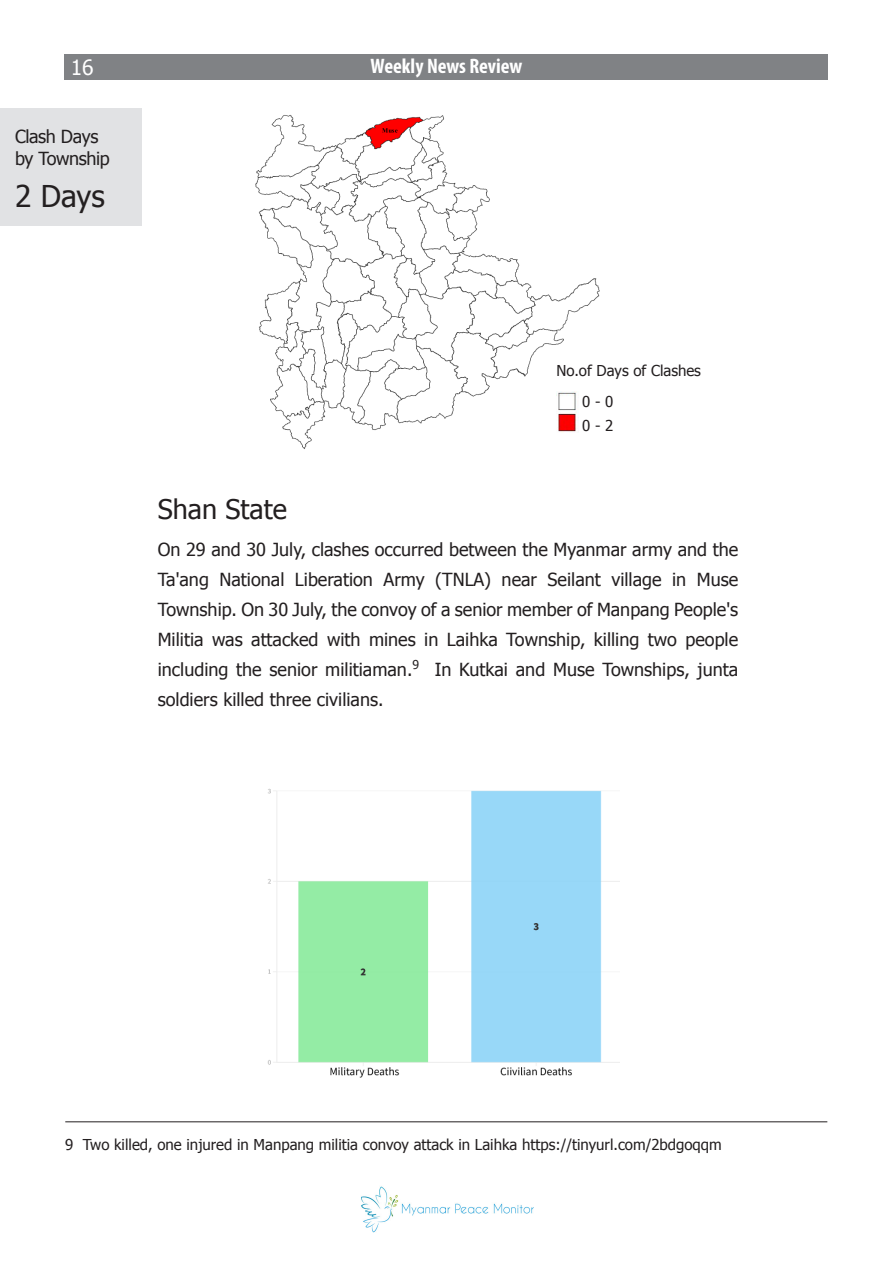
<style>
.page{position:relative;width:893px;height:1263px;background:#fff}
.page>*{position:absolute;margin:0;border:0;box-sizing:border-box;transform-origin:0 0}
.t1{font:30px "Zawgyi One";color:#231f20}
.t2{font:27px "Zawgyi One";color:#231f20}
.t3{font:700 condensed 21px "Myriad Pro";letter-spacing:-.005em;color:#fff}
.t4{font:21px "Zawgyi One";color:#fff}
.t5{font:18px/30px "Zawgyi One";color:#231f20;text-align:justify}
.t6{font:18px "Zawgyi One";letter-spacing:-.02em;color:#231f20}
.t7{font:15px "Zawgyi One";color:#231f20}
</style>
<div class="page">
<div style="left:65px;top:54px;width:763px;height:26px;background:#808285"></div>
<img style="left:361px;top:1186px;width:173px;height:47px">
<img style="left:255px;top:115px;width:345px;height:334px">
<hr style="left:65px;top:1121px;width:762px;height:1px;background:#231f20">
<img style="left:267px;top:788px;width:352px;height:290px">
<img style="left:556px;top:391px;width:22px;height:41px">
<div style="left:0;top:108px;width:141px;height:118px;background:#e1e2e4"></div>
<p class="t4" style="left:71px;top:54px;width:24px">16</p>
<p class="t3" style="left:371px;top:52px;width:153px">Weekly News Review</p>
<p class="t6" style="left:15px;top:124px;width:85px">Clash Days</p>
<p class="t6" style="left:15px;top:146px;width:96px">by Township</p>
<p class="t1" style="left:15px;top:176px;width:91px">2 Days</p>
<p class="t7" style="left:556px;top:360px;width:146px">No.of Days of Clashes</p>
<p class="t7" style="left:582px;top:391px;width:33px">0 - 0</p>
<p class="t7" style="left:582px;top:415px;width:33px">0 - 2</p>
<p class="t2" style="left:158px;top:491px;width:131px">Shan State</p>
<p class="t5" style="left:158px;top:535px;width:582px">On 29 and 30 July, clashes occurred between the Myanmar army and the Ta'ang National Liberation Army (TNLA) near Seilant village in Muse Township. On 30 July, the convoy of a senior member of Manpang People's Militia was attacked with mines in Laihka Township, killing two people including the senior militiaman.<sup>9</sup> In Kutkai and Muse Townships, junta soldiers killed three civilians.</p>
<p class="t7" style="left:65px;top:1134px;width:658px">9 Two killed, one injured in Manpang militia convoy attack in Laihka https://tinyurl.com/2bdgoqqm</p>
</div>
